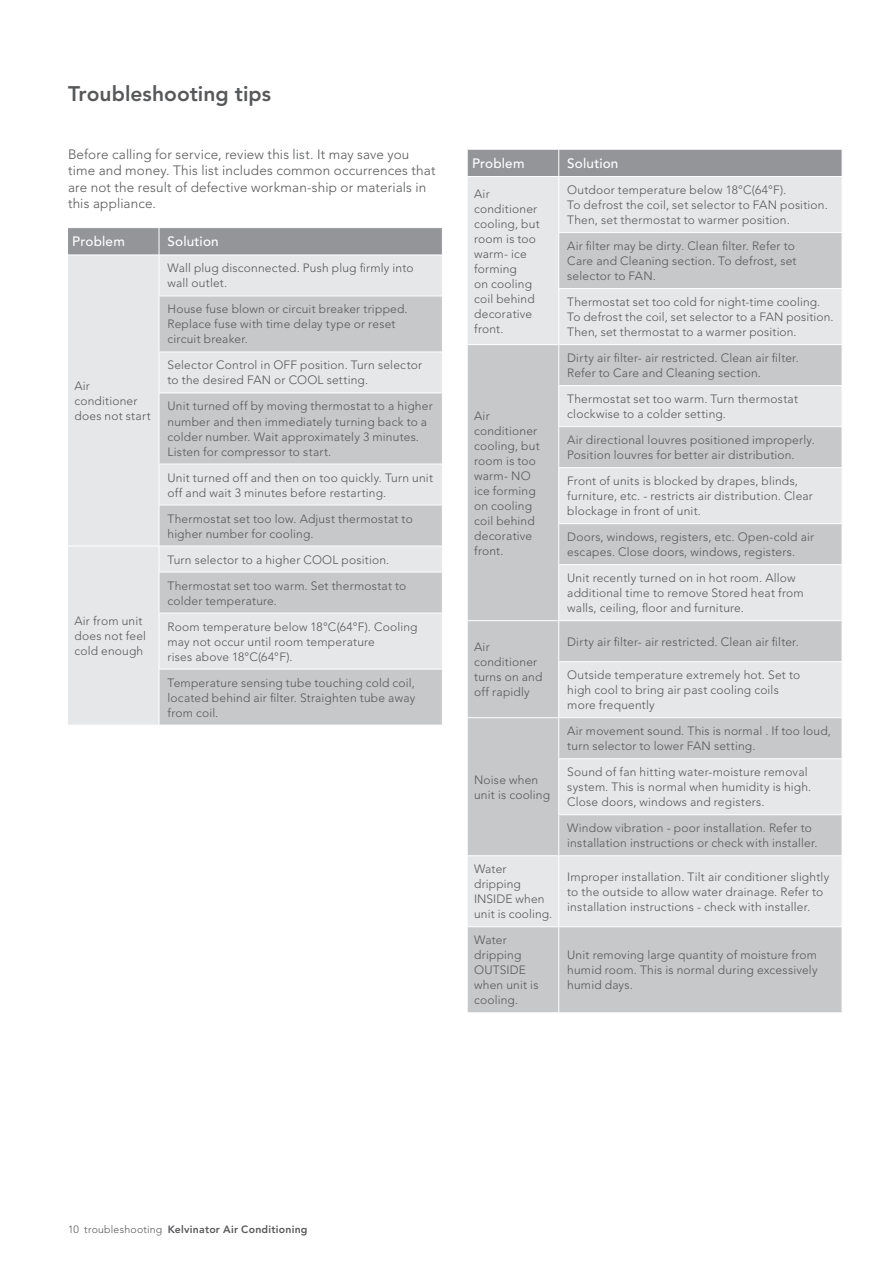
<style>
.page{position:relative;width:893px;height:1263px;background:#fff}
.page>*{position:absolute;margin:0;border:0;box-sizing:border-box;transform-origin:0 0}
.t1{font:800 21px "Avenir LT";color:#57585a}
.t2{font:300 13.5px/16.5px "Avenir LT";letter-spacing:.01em;color:#57585a}
.t3{font:500 13.5px "Avenir LT";letter-spacing:.015em;color:#fff}
.t4{font:300 12px/15px "Avenir LT";letter-spacing:.015em;color:#57585a}
.t5{font:800 10.5px "Avenir LT";letter-spacing:.025em;color:#57585a}
.s1{font-weight:300}
</style>
<div class="page">
<div style="left:468px;top:177px;width:374px;height:56px;background:#e6e7e9"></div>
<svg style="left:468px;top:233px;width:374px;height:779px;background:#d4d5d7"></svg>
<hr style="left:468px;top:344px;width:91px;height:1px;background:#fff">
<hr style="left:468px;top:620px;width:91px;height:1px;background:#fff">
<hr style="left:468px;top:717px;width:91px;height:1px;background:#fff">
<hr style="left:468px;top:855px;width:91px;height:1px;background:#fff">
<hr style="left:468px;top:926px;width:91px;height:1px;background:#fff">
<div style="left:468px;top:149px;width:374px;height:28px;background:#939598"></div>
<hr style="left:558px;top:177px;width:1px;height:55px;background:#fff">
<hr style="left:558px;top:233px;width:1px;height:55px;background:#fff">
<hr style="left:558px;top:289px;width:1px;height:55px;background:#fff">
<hr style="left:558px;top:345px;width:1px;height:40px;background:#fff">
<hr style="left:558px;top:386px;width:1px;height:40px;background:#fff">
<hr style="left:558px;top:427px;width:1px;height:40px;background:#fff">
<hr style="left:558px;top:468px;width:1px;height:55px;background:#fff">
<hr style="left:558px;top:524px;width:1px;height:40px;background:#fff">
<hr style="left:558px;top:565px;width:1px;height:55px;background:#fff">
<hr style="left:558px;top:621px;width:1px;height:40px;background:#fff">
<hr style="left:558px;top:662px;width:1px;height:55px;background:#fff">
<hr style="left:558px;top:718px;width:1px;height:40px;background:#fff">
<hr style="left:558px;top:759px;width:1px;height:55px;background:#fff">
<hr style="left:558px;top:815px;width:1px;height:40px;background:#fff">
<hr style="left:558px;top:856px;width:1px;height:70px;background:#fff">
<hr style="left:558px;top:927px;width:1px;height:85px;background:#fff">
<hr style="left:559px;top:149px;width:283px;height:1px;background:#fff">
<hr style="left:559px;top:176px;width:283px;height:1px;background:#fff">
<hr style="left:558px;top:232px;width:284px;height:1px;background:#fff">
<hr style="left:558px;top:288px;width:284px;height:1px;background:#fff">
<hr style="left:559px;top:344px;width:283px;height:1px;background:#fff">
<hr style="left:558px;top:385px;width:284px;height:1px;background:#fff">
<hr style="left:558px;top:426px;width:284px;height:1px;background:#fff">
<hr style="left:558px;top:467px;width:284px;height:1px;background:#fff">
<hr style="left:558px;top:523px;width:284px;height:1px;background:#fff">
<hr style="left:558px;top:564px;width:284px;height:1px;background:#fff">
<hr style="left:559px;top:620px;width:283px;height:1px;background:#fff">
<hr style="left:558px;top:661px;width:284px;height:1px;background:#fff">
<hr style="left:559px;top:717px;width:283px;height:1px;background:#fff">
<hr style="left:558px;top:758px;width:284px;height:1px;background:#fff">
<hr style="left:558px;top:814px;width:284px;height:1px;background:#fff">
<hr style="left:559px;top:855px;width:283px;height:1px;background:#fff">
<hr style="left:559px;top:926px;width:283px;height:1px;background:#fff">
<div style="left:68px;top:256px;width:374px;height:469px;background:#e6e7e9"></div>
<svg style="left:160px;top:297px;width:282px;height:428px;background:#d3d4d6"></svg>
<hr style="left:68px;top:546px;width:91px;height:1px;background:#fff">
<svg style="left:68px;top:228px;width:375px;height:27px;background:#96989b"></svg>
<hr style="left:159px;top:255px;width:1px;height:41px;background:#fff">
<hr style="left:159px;top:296px;width:1px;height:56px;background:#fff">
<hr style="left:159px;top:352px;width:1px;height:41px;background:#fff">
<hr style="left:159px;top:393px;width:1px;height:71px;background:#fff">
<hr style="left:159px;top:464px;width:1px;height:41px;background:#fff">
<hr style="left:159px;top:505px;width:1px;height:41px;background:#fff">
<svg style="left:159px;top:547px;width:1px;height:25px"></svg>
<hr style="left:159px;top:572px;width:1px;height:41px;background:#fff">
<hr style="left:159px;top:613px;width:1px;height:56px;background:#fff">
<hr style="left:159px;top:669px;width:1px;height:56px;background:#fff">
<hr style="left:159px;top:296px;width:284px;height:1px;background:#fff">
<hr style="left:159px;top:352px;width:284px;height:1px;background:#fff">
<hr style="left:159px;top:393px;width:284px;height:1px;background:#fff">
<hr style="left:159px;top:464px;width:284px;height:1px;background:#fff">
<hr style="left:159px;top:505px;width:284px;height:1px;background:#fff">
<hr style="left:159px;top:546px;width:284px;height:1px;background:#fff">
<hr style="left:159px;top:572px;width:284px;height:1px;background:#fff">
<hr style="left:159px;top:613px;width:284px;height:1px;background:#fff">
<hr style="left:159px;top:669px;width:284px;height:1px;background:#fff">
<h1 class="t1" style="left:68px;top:81px;width:205px">Troubleshooting tips</h1>
<p class="t2" style="left:68px;top:146px;width:369px">Before calling for service, review this list. It may save you time and money. This list includes common occurrences that are not the result of defective workman-ship or materials in this appliance.</p>
<p class="t3" style="left:72px;top:234px;width:54px">Problem</p>
<p class="t3" style="left:168px;top:234px;width:53px">Solution</p>
<p class="t4" style="left:74px;top:378px;width:78px">Air conditioner does not start</p>
<p class="t4" style="left:74px;top:613px;width:73px">Air from unit does not feel cold enough</p>
<p class="t4" style="left:168px;top:261px;width:248px">Wall plug disconnected. Push plug firmly into wall outlet.</p>
<p class="t4" style="left:168px;top:302px;width:242px">House fuse blown or circuit breaker tripped.<br>Replace fuse with time delay type or reset circuit breaker.</p>
<p class="t4" style="left:168px;top:358px;width:256px">Selector Control in OFF position. Turn selector to the desired FAN or COOL setting.</p>
<p class="t4" style="left:168px;top:399px;width:267px">Unit turned off by moving thermostat to a higher number and then immediately turning back to a colder number. Wait approximately 3 minutes.<br>Listen for compressor to start.</p>
<p class="t4" style="left:168px;top:470px;width:267px">Unit turned off and then on too quickly. Turn unit off and wait 3 minutes before restarting.</p>
<p class="t4" style="left:168px;top:511px;width:247px">Thermostat set too low. Adjust thermostat to higher number for cooling.</p>
<p class="t4" style="left:168px;top:546px;width:240px;line-height:26px">Turn selector to a higher COOL position.<br>Thermostat set too warm. Set thermostat to</p>
<p class="t4" style="left:168px;top:587px;width:252px;line-height:26px">colder temperature.<br>Room temperature below 18°C(64°F). Cooling</p>
<p class="t4" style="left:168px;top:634px;width:209px">may not occur until room temperature rises above 18°C(64°F).</p>
<p class="t4" style="left:168px;top:675px;width:249px;text-align:justify">Temperature sensing tube touching cold coil, located behind air filter. Straighten tube away from coil.</p>
<p class="t3" style="left:472px;top:156px;width:54px">Problem</p>
<p class="t3" style="left:567px;top:156px;width:53px">Solution</p>
<p class="t4" style="left:474px;top:186px;width:67px">Air conditioner cooling, but room is too warm- ice forming<br>on cooling coil behind decorative front.</p>
<p class="t4" style="left:567px;top:182px;width:262px">Outdoor temperature below 18°C(64°F).<br>To defrost the coil, set selector to FAN position.<br>Then, set thermostat to warmer position.</p>
<p class="t4" style="left:567px;top:238px;width:231px">Air filter may be dirty. Clean filter. Refer to<br>Care and Cleaning section. To defrost, set selector to FAN.</p>
<p class="t4" style="left:567px;top:294px;width:268px">Thermostat set too cold for night-time cooling.<br>To defrost the coil, set selector to a FAN position.<br>Then, set thermostat to a warmer position.</p>
<p class="t4" style="left:474px;top:408px;width:67px">Air conditioner cooling, but room is too warm- NO ice forming on cooling coil behind decorative front.</p>
<p class="t4" style="left:474px;top:640px;width:70px">Air conditioner turns on and off rapidly</p>
<p class="t4" style="left:474px;top:772px;width:77px">Noise when unit is cooling</p>
<p class="t4" style="left:567px;top:350px;width:233px">Dirty air filter- air restricted. Clean air filter.<br>Refer to Care and Cleaning section.</p>
<p class="t4" style="left:567px;top:391px;width:232px">Thermostat set too warm. Turn thermostat clockwise to a colder setting.</p>
<p class="t4" style="left:567px;top:432px;width:249px">Air directional louvres positioned improperly.<br>Position louvres for better air distribution.</p>
<p class="t4" style="left:567px;top:473px;width:247px">Front of units is blocked by drapes, blinds, furniture, etc. - restricts air distribution. Clear blockage in front of unit.</p>
<p class="t4" style="left:567px;top:530px;width:248px">Doors, windows, registers, etc. Open-cold air escapes. Close doors, windows, registers.</p>
<p class="t4" style="left:567px;top:571px;width:238px">Unit recently turned on in hot room. Allow additional time to remove Stored heat from walls, ceiling, floor and furniture.</p>
<p class="t4" style="left:567px;top:634px;width:233px">Dirty air filter- air restricted. Clean air filter.</p>
<p class="t4" style="left:567px;top:668px;width:234px">Outside temperature extremely hot. Set to high cool to bring air past cooling coils more frequently</p>
<p class="t4" style="left:567px;top:724px;width:265px">Air movement sound. This is normal . If too loud, turn selector to lower FAN setting.</p>
<p class="t4" style="left:567px;top:765px;width:246px">Sound of fan hitting water-moisture removal system. This is normal when humidity is high.<br>Close doors, windows and registers.</p>
<p class="t4" style="left:567px;top:821px;width:252px">Window vibration - poor installation. Refer to installation instructions or check with installer.</p>
<p class="t4" style="left:474px;top:862px;width:80px">Water dripping<br>INSIDE when unit is cooling.</p>
<p class="t4" style="left:567px;top:869px;width:263px">Improper installation. Tilt air conditioner slightly to the outside to allow water drainage. Refer to installation instructions - check with installer.</p>
<p class="t4" style="left:474px;top:933px;width:66px">Water dripping<br>OUTSIDE when unit is cooling.</p>
<p class="t4" style="left:567px;top:948px;width:252px;text-align:justify">Unit removing large quantity of moisture from humid room. This is normal during excessively humid days.</p>
<p class="t5" style="left:68px;top:1223px;width:241px"><span class="s1">10 troubleshooting</span> Kelvinator Air Conditioning</p>
</div>
